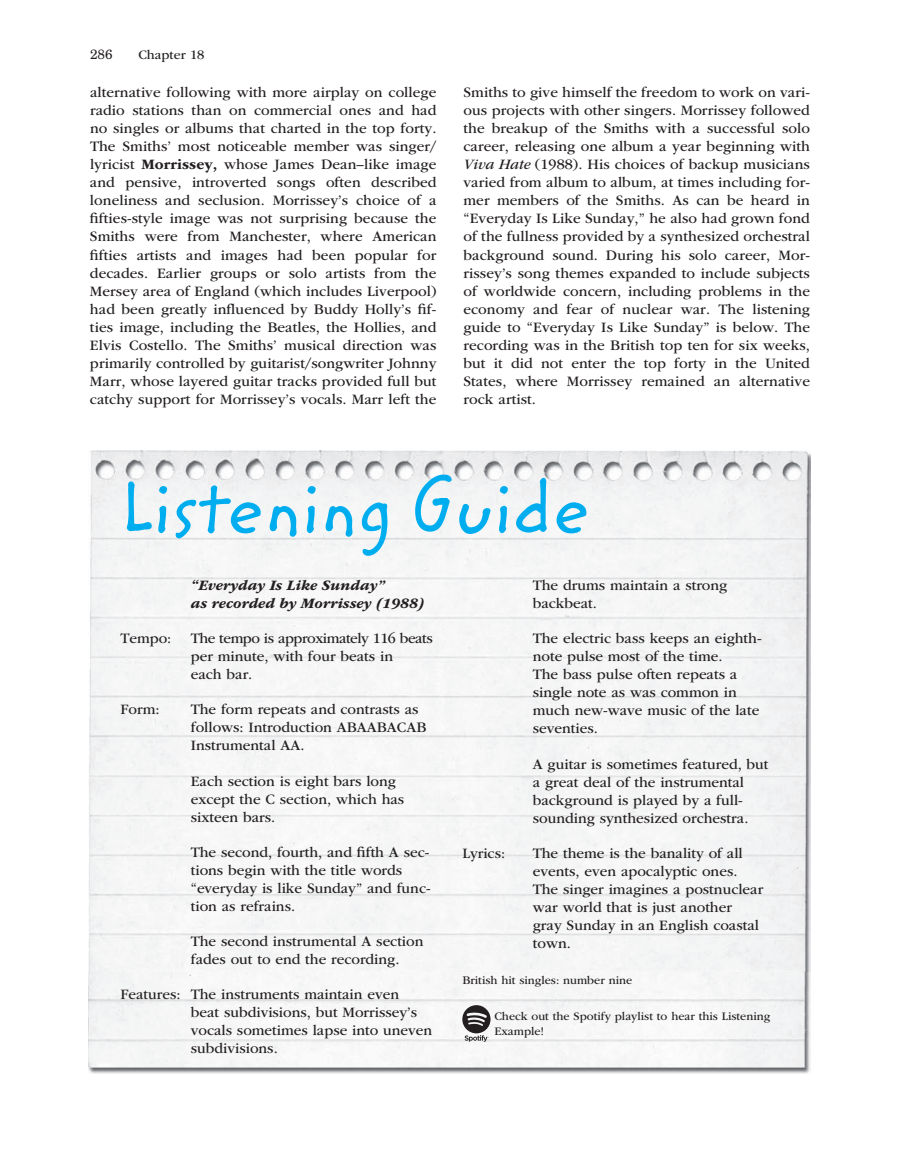
<style>
.page{position:relative;width:918px;height:1175px;background:#fff}
.page>*{position:absolute;margin:0;border:0;box-sizing:border-box;transform-origin:0 0}
.t1{font:75px "Zemke Hand ITC Std";color:#00aeef}
.t2{font:15px/18px "ITC Garamond Std";color:#231f20}
.t3{font:15px/18px "ITC Garamond Std";letter-spacing:-.03em;color:#231f20}
.t4{font:italic 700 15px/18px "ITC Garamond Std";color:#231f20}
.t5{font:13.5px "ITC Garamond Std";color:#231f20}
.t6{font:13.5px "New Century Schlbk LT Std";color:#231f20}
.t7{font:12px/15px "ITC Garamond Std";color:#231f20}
.s1{font-weight:700}
.s2{font-style:italic}
</style>
<div class="page">
<img style="left:89px;top:450px;width:721px;height:522px">
<img style="left:89px;top:972px;width:721px;height:101px">
<svg style="left:462px;top:1005px;width:29px;height:36px"></svg>
<p class="t6" style="left:90px;top:49px;width:24px">286</p>
<p class="t5" style="left:138px;top:49px;width:68px">Chapter 18</p>
<p class="t2" style="left:90px;top:85px;width:348px;text-align:justify">alternative following with more airplay on college radio stations than on commercial ones and had no singles or albums that charted in the top forty.<br>The Smiths’ most noticeable member was singer/ lyricist <span class="s1">Morrissey,</span> whose James Dean–like image and pensive, introverted songs often described loneliness and seclusion. Morrissey’s choice of a fifties-style image was not surprising because the Smiths were from Manchester, where American fifties artists and images had been popular for decades. Earlier groups or solo artists from the Mersey area of England (which includes Liverpool) had been greatly influenced by Buddy Holly’s fif&shy;ties image, including the Beatles, the Hollies, and Elvis Costello. The Smiths’ musical direction was primarily controlled by guitarist/songwriter Johnny Marr, whose layered guitar tracks provided full but catchy support for Morrissey’s vocals. Marr left the</p>
<p class="t2" style="left:464px;top:85px;width:348px;text-align:justify">Smiths to give himself the freedom to work on vari&shy;ous projects with other singers. Morrissey followed the breakup of the Smiths with a successful solo career, releasing one album a year beginning with <span class="s2">Viva Hate</span> (1988). His choices of backup musicians varied from album to album, at times including for&shy;mer members of the Smiths. As can be heard in “Everyday Is Like Sunday,” he also had grown fond of the fullness provided by a synthesized orchestral background sound. During his solo career, Mor&shy;rissey’s song themes expanded to include subjects of worldwide concern, including problems in the economy and fear of nuclear war. The listening guide to “Everyday Is Like Sunday” is below. The recording was in the British top ten for six weeks, but it did not enter the top forty in the United States, where Morrissey remained an alternative rock artist.</p>
<h1 class="t1" style="left:118px;top:477px;width:474px">Listening Guide</h1>
<p class="t4" style="left:191px;top:577px;width:235px">“Everyday Is Like Sunday”<br>as recorded by Morrissey (1988)</p>
<p class="t2" style="left:120px;top:630px;width:53px">Tempo:</p>
<p class="t3" style="left:191px;top:630px;width:244px">The tempo is approximately 116 beats per minute, with four beats in<br>each bar.</p>
<p class="t2" style="left:120px;top:701px;width:41px">Form:</p>
<p class="t2" style="left:191px;top:701px;width:237px">The form repeats and contrasts as follows: Introduction ABAABACAB<br>Instrumental AA.</p>
<p class="t2" style="left:191px;top:773px;width:215px">Each section is eight bars long except the C section, which has sixteen bars.</p>
<p class="t2" style="left:191px;top:844px;width:241px">The second, fourth, and fifth A sec&shy;tions begin with the title words “everyday is like Sunday” and func&shy;tion as refrains.</p>
<p class="t2" style="left:191px;top:933px;width:234px">The second instrumental A section fades out to end the recording.</p>
<p class="t2" style="left:191px;top:986px;width:243px;text-indent:-70px">Features: The instruments maintain even<br>beat subdivisions, but Morrissey’s vocals sometimes lapse into uneven subdivisions.</p>
<p class="t2" style="left:533px;top:577px;width:196px">The drums maintain a strong backbeat.</p>
<p class="t2" style="left:533px;top:630px;width:230px">The electric bass keeps an eighth&shy;note pulse most of the time.<br>The bass pulse often repeats a single note as was common in much new-wave music of the late seventies.</p>
<p class="t2" style="left:533px;top:756px;width:237px">A guitar is sometimes featured, but a great deal of the instrumental background is played by a full&shy;sounding synthesized orchestra.</p>
<p class="t2" style="left:462px;top:845px;width:44px">Lyrics:</p>
<p class="t2" style="left:533px;top:845px;width:232px">The theme is the banality of all events, even apocalyptic ones.<br>The singer imagines a postnuclear war world that is just another gray Sunday in an English coastal town.</p>
<p class="t7" style="left:462px;top:973px;width:171px">British hit singles: number nine</p>
<p class="t7" style="left:494px;top:1009px;width:277px">Check out the Spotify playlist to hear this Listening<br>Example!</p>
</div>
